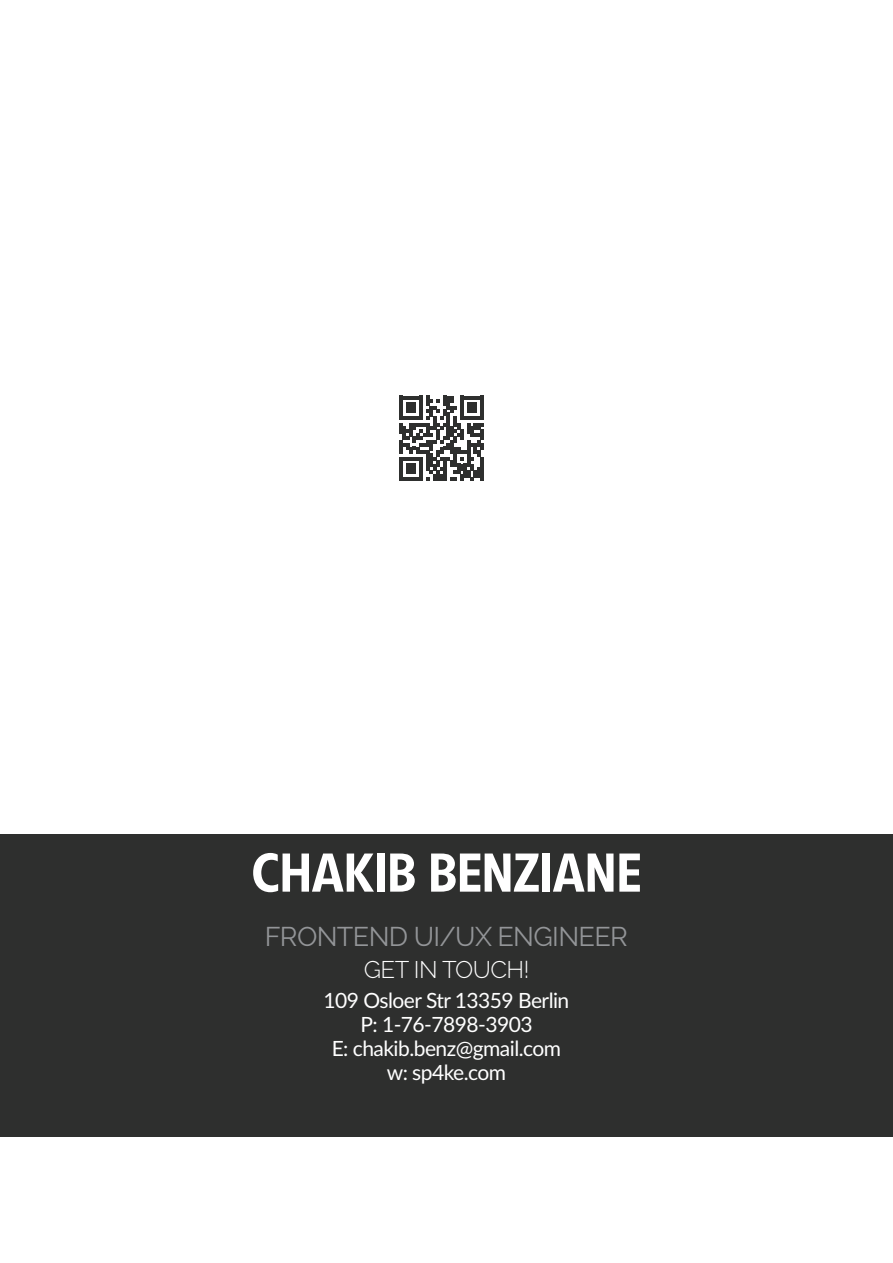
<style>
.page{position:relative;width:893px;height:1263px;background:#fff}
.page>*{position:absolute;margin:0;border:0;box-sizing:border-box;transform-origin:0 0}
.Name{font:500 54px "Linotype Veto";letter-spacing:-.025em;color:#fff}
.t1{font:27px "Raleway";letter-spacing:-.025em;color:#939598}
.Get_In_touch{font:300 24px "Raleway";letter-spacing:-.025em;color:#fff}
.info{font:21px "Lato";letter-spacing:-.025em;color:#fff}
</style>
<div class="page">
<div style="left:0;top:834px;width:893px;height:303px;background:#2e2f2e"></div>
<svg style="left:399px;top:396px;width:85px;height:85px"></svg>
<p class="Name" style="left:251px;top:840px;width:392px">CHAKIB BENZIANE</p>
<p class="t1" style="left:265px;top:921px;width:365px">FRONTEND UI/UX ENGINEER</p>
<p class="Get_In_touch" style="left:364px;top:955px;width:167px">GET IN TOUCH!</p>
<p class="info" style="left:324px;top:985px;width:247px">109 Osloer Str 13359 Berlin</p>
<p class="info" style="left:360px;top:1009px;width:174px">P: 1-76-7898-3903</p>
<p class="info" style="left:332px;top:1033px;width:231px">E: chakib.benz@gmail.com</p>
<p class="info" style="left:387px;top:1057px;width:121px">w: sp4ke.com</p>
</div>
